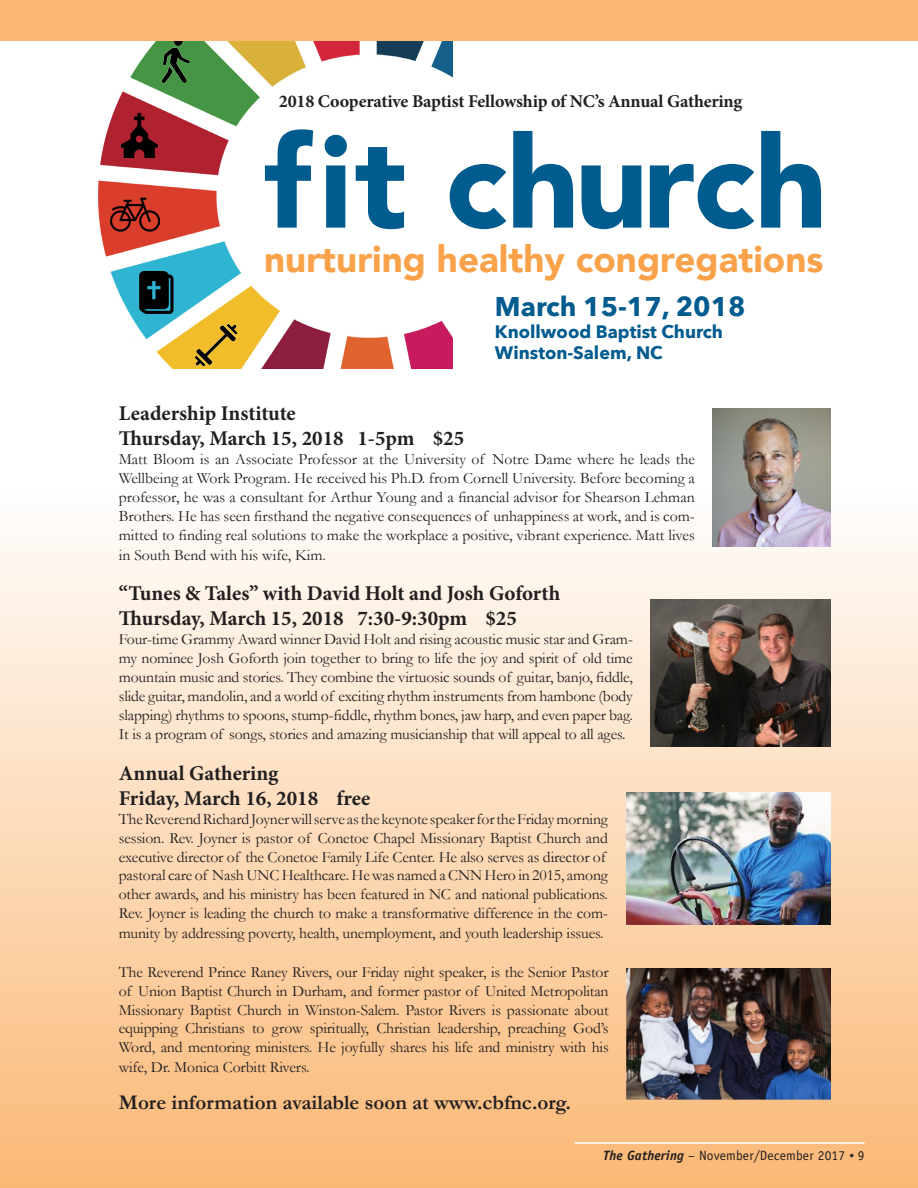
<style>
.page{position:relative;width:918px;height:1188px;background:#fff}
.page>*{position:absolute;margin:0;border:0;box-sizing:border-box;transform-origin:0 0}
.t1{font:900 127.8px "Avenir";color:#005b8f}
.t2{font:900 36.75px "Avenir";color:#f9a249}
.t3{font:700 27px "Avenir Next";color:#005b8f}
.t4{font:700 21px "Minion Pro";color:#231f20}
.t5{font:700 21px "Garamond";color:#231f20}
.t6{font:700 18px "Minion Pro";letter-spacing:-.015em;color:#231f20}
.t7{font:700 18px/21.6px "Avenir Next";color:#005b8f}
.t8{font:15.75px/19px "Garamond";letter-spacing:-.01em;color:#231f20;text-align:justify}
.t9{font:13.5px "Officina Sans Std";letter-spacing:.01em;color:#231f20}
.s1{font-weight:700;font-style:italic}
.s2{font-family:"Times New Roman"}
</style>
<div class="page">
<div style="left:0;top:432px;width:918px;height:756px;background:linear-gradient(to bottom,#feffff,#fab876)"></div>
<hr style="left:575px;top:1142px;width:290px;height:2px;background:#fff">
<img style="left:95px;top:40px;width:358px;height:328px">
<div style="left:90px;top:339px;width:55px;height:21px;background:#fff"></div>
<div style="left:269px;top:144px;width:150px;height:106px;background:#fff"></div>
<img style="left:120px;top:114px;width:39px;height:44px">
<img style="left:135px;top:272px;width:41px;height:41px">
<img style="left:110px;top:190px;width:49px;height:49px">
<img style="left:196px;top:325px;width:40px;height:40px">
<img style="left:153px;top:40px;width:46px;height:43px">
<div style="left:0;top:0;width:918px;height:40px;background:#fbb773"></div>
<img style="left:713px;top:408px;width:117px;height:139px">
<img style="left:651px;top:600px;width:180px;height:146px">
<img style="left:626px;top:793px;width:204px;height:132px">
<img style="left:627px;top:968px;width:204px;height:132px">
<p class="t6" style="left:279px;top:88px;width:465px">2018 Cooperative Baptist Fellowship of NC’s Annual Gathering</p>
<p class="t1" style="left:264px;top:74px;width:565px">fit church</p>
<p class="t2" style="left:264px;top:227px;width:561px">nurturing healthy congregations</p>
<p class="t3" style="left:495px;top:283px;width:252px">March 15-17, 2018</p>
<p class="t7" style="left:495px;top:320px;width:230px">Knollwood Baptist Church<br>Winston-Salem, NC</p>
<p class="t4" style="left:119px;top:399px;width:179px">Leadership Institute</p>
<p class="t4" style="left:119px;top:424px;width:347px">Thursday, March 15, 2018 1-5pm $25</p>
<p class="t8" style="left:119px;top:450px;width:578px">Matt Bloom is an Associate Professor at the University of Notre Dame where he leads the Wellbeing at Work Program. He received his Ph.D. from Cornell University. Before becoming a professor, he was a consultant for Arthur Young and a financial advisor for Shearson Lehman Brothers. He has seen firsthand the negative consequences of unhappiness at work, and is com&shy;mitted to finding real solutions to make the workplace a positive, vibrant experience. Matt lives in South Bend with his wife, Kim.</p>
<p class="t4" style="left:119px;top:578px;width:443px">“Tunes &amp; Tales” with David Holt and Josh Goforth</p>
<p class="t4" style="left:119px;top:604px;width:400px">Thursday, March 15, 2018 7:30-9:30pm $25</p>
<p class="t8" style="left:119px;top:629px;width:516px">Four-time Grammy Award winner David Holt and rising acoustic music star and Gram&shy;my nominee Josh Goforth join together to bring to life the joy and spirit of old time mountain music and stories. They combine the virtuosic sounds of guitar, banjo, fiddle, slide guitar, mandolin, and a world of exciting rhythm instruments from hambone (body slapping) rhythms to spoons, stump-fiddle, rhythm bones, jaw harp, and even paper bag.<br>It is a program of songs, stories and amazing musicianship that will appeal to all ages.</p>
<p class="t4" style="left:119px;top:758px;width:161px">Annual Gathering</p>
<p class="t4" style="left:119px;top:783px;width:253px">Friday, March 16, 2018 free</p>
<p class="t8" style="left:119px;top:809px;width:491px;text-align:left">The Reverend Richard Joyner will serve as the keynote speaker for the Friday morning session. Rev. Joyner is pastor of Conetoe Chapel Missionary Baptist Church and executive director of the Conetoe Family Life Center. He also serves as director of pastoral care of Nash UNC Healthcare. He was named a CNN Hero in 2015, among other awards, and his ministry has been featured in NC and national publications.<br>Rev. Joyner is leading the church to make a transformative difference in the com&shy;munity by addressing poverty, health, unemployment, and youth leadership issues.</p>
<p class="t8" style="left:119px;top:962px;width:491px">The Reverend Prince Raney Rivers, our Friday night speaker, is the Senior Pastor of Union Baptist Church in Durham, and former pastor of United Metropolitan Missionary Baptist Church in Winston-Salem. Pastor Rivers is passionate about equipping Christians to grow spiritually, Christian leadership, preaching God’s Word, and mentoring ministers. He joyfully shares his life and ministry with his wife, Dr. Monica Corbitt Rivers.</p>
<p class="t5" style="left:119px;top:1090px;width:454px">More information available soon at www.cbfnc.org.</p>
<p class="t9" style="left:603px;top:1148px;width:263px"><span class="s1">The Gathering</span> – November/December 2017 <span class="s2">•</span> 9</p>
</div>
